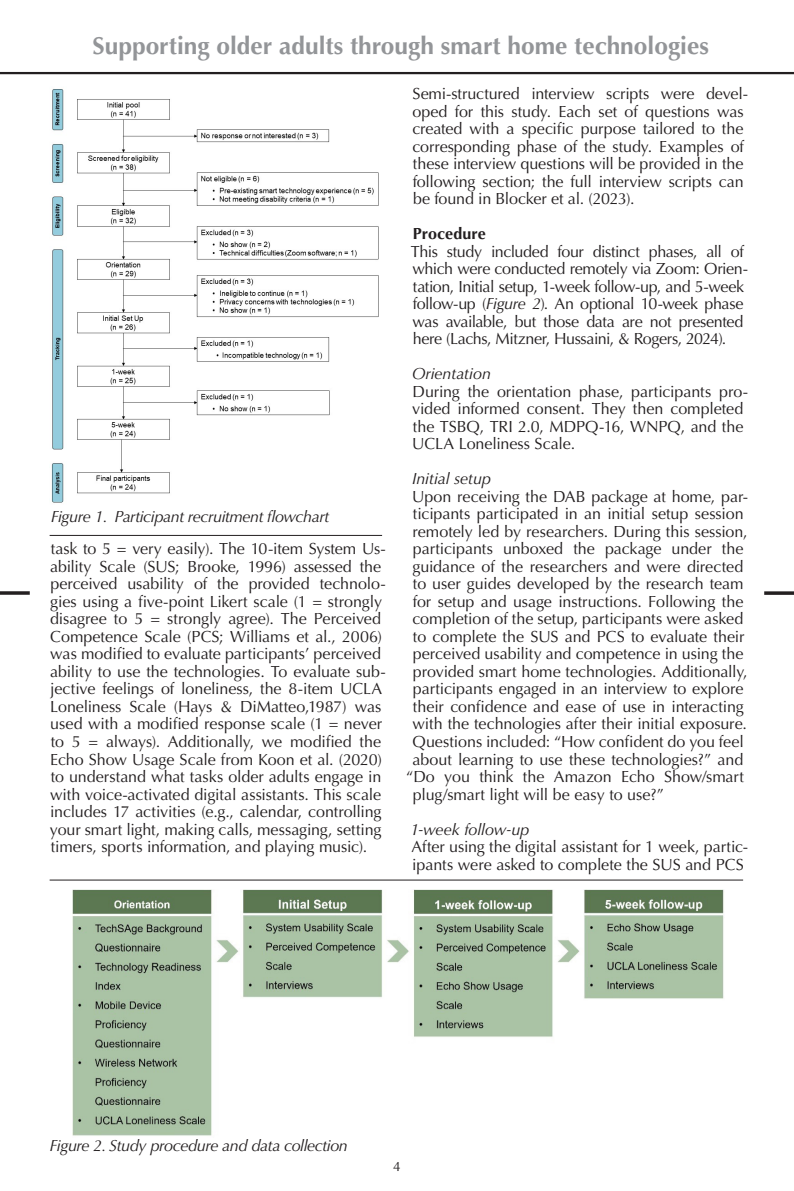
<style>
.page{position:relative;width:794px;height:1191px;background:#fff}
.page>*{position:absolute;margin:0;border:0;box-sizing:border-box;transform-origin:0 0}
.t1{font:700 24.5px "Optima LT Std";color:#939598}
.Body_text{font:16.1px/17.5px "Optima LT Std";letter-spacing:-.01em;color:#231f20}
.Heading_3{font:italic 16.1px "Optima LT Std";letter-spacing:-.025em;color:#231f20}
.Heading_3-2{font:italic 16.1px "Optima LT Std";letter-spacing:-.005em;color:#231f20}
.Heading_3-3{font:italic 16.1px "Optima LT Std";color:#231f20}
.Heading_2{font:700 16.1px "Optima LT Std";letter-spacing:.005em;color:#231f20}
.t2{font:13.47px "Optima LT Std";color:#231f20}
.t3{font:italic 7.17px "Optima";letter-spacing:-.005em;color:#000}
.s1{font-style:italic}
</style>
<div class="page">
<hr style="left:0;top:72px;width:794px;height:2px;background:#231f20">
<svg style="left:0;top:591px;width:30px;height:4px"></svg>
<svg style="left:764px;top:591px;width:30px;height:4px"></svg>
<img style="left:51px;top:89px;width:328px;height:414px">
<img style="left:72px;top:890px;width:652px;height:246px">
<hr style="left:50px;top:879px;width:693px;height:1px;background:#231f20">
<hr style="left:50px;top:535px;width:332px;height:1px;background:#231f20">
<h1 class="t1" style="left:93px;top:31px;width:618px">Supporting older adults through smart home technologies</h1>
<p class="Heading_3" style="left:51px;top:507px;width:280px">Figure 1. Participant recruitment flowchart</p>
<p class="t3" style="left:30px;top:517px;width:130px">Figure 1. Participant recruitment flowchart</p>
<p class="Body_text" style="left:50px;top:540px;width:337px">task to 5 = very easily). The 10-item System Us&shy;ability Scale (SUS; Brooke, 1996) assessed the perceived usability of the provided technolo&shy;gies using a five-point Likert scale (1 = strongly disagree to 5 = strongly agree). The Perceived Competence Scale (PCS; Williams et al., 2006) was modified to evaluate participants’ perceived ability to use the technologies. To evaluate sub&shy;jective feelings of loneliness, the 8-item UCLA Loneliness Scale (Hays &amp; DiMatteo,1987) was used with a modified response scale (1 = never to 5 = always). Additionally, we modified the Echo Show Usage Scale from Koon et al. (2020) to understand what tasks older adults engage in with voice-activated digital assistants. This scale includes 17 activities (e.g., calendar, controlling your smart light, making calls, messaging, setting timers, sports information, and playing music).</p>
<p class="Body_text" style="left:412px;top:85px;width:337px">Semi-structured interview scripts were devel&shy;oped for this study. Each set of questions was created with a specific purpose tailored to the corresponding phase of the study. Examples of these interview questions will be provided in the following section; the full interview scripts can be found in Blocker et al. (2023).</p>
<p class="Heading_2" style="left:413px;top:224px;width:75px">Procedure</p>
<p class="Body_text" style="left:411px;top:243px;width:339px">This study included four distinct phases, all of which were conducted remotely via Zoom: Orien&shy;tation, Initial setup, 1-week follow-up, and 5-week follow-up (<span class="s1">Figure 2</span>). An optional 10-week phase was available, but those data are not presented here (Lachs, Mitzner, Hussaini, &amp; Rogers, 2024).</p>
<p class="Heading_3-3" style="left:412px;top:364px;width:80px">Orientation</p>
<p class="Body_text" style="left:412px;top:383px;width:337px">During the orientation phase, participants pro&shy;vided informed consent. They then completed the TSBQ, TRI 2.0, MDPQ-16, WNPQ, and the UCLA Loneliness Scale.</p>
<p class="Heading_3-2" style="left:412px;top:469px;width:80px">Initial setup</p>
<p class="Body_text" style="left:412px;top:488px;width:337px">Upon receiving the DAB package at home, par-</p>
<p class="Body_text" style="left:413px;top:505px;width:332px">ticipants participated in an initial setup session</p>
<p class="Body_text" style="left:412px;top:523px;width:337px">remotely led by researchers. During this session,</p>
<p class="Body_text" style="left:413px;top:540px;width:332px">participants unboxed the package under the</p>
<p class="Body_text" style="left:412px;top:558px;width:332px">guidance of the researchers and were directed</p>
<p class="Body_text" style="left:413px;top:575px;width:332px">to user guides developed by the research team</p>
<p class="Body_text" style="left:413px;top:593px;width:332px">for setup and usage instructions. Following the</p>
<p class="Body_text" style="left:412px;top:610px;width:332px">completion of the setup, participants were asked</p>
<p class="Body_text" style="left:413px;top:628px;width:333px">to complete the SUS and PCS to evaluate their</p>
<p class="Body_text" style="left:413px;top:645px;width:332px">perceived usability and competence in using the</p>
<p class="Body_text" style="left:413px;top:663px;width:336px">provided smart home technologies. Additionally,</p>
<p class="Body_text" style="left:413px;top:680px;width:332px">participants engaged in an interview to explore</p>
<p class="Body_text" style="left:413px;top:698px;width:332px">their confidence and ease of use in interacting</p>
<p class="Body_text" style="left:412px;top:715px;width:336px">with the technologies after their initial exposure.</p>
<p class="Body_text" style="left:412px;top:733px;width:333px">Questions included: “How confident do you feel</p>
<p class="Body_text" style="left:412px;top:750px;width:332px">about learning to use these technologies?” and</p>
<p class="Body_text" style="left:406px;top:768px;width:339px">“Do you think the Amazon Echo Show/smart</p>
<p class="Body_text" style="left:413px;top:785px;width:252px">plug/smart light will be easy to use?”</p>
<p class="Heading_3" style="left:410px;top:819px;width:121px">1-week follow-up</p>
<p class="Body_text" style="left:411px;top:838px;width:338px">After using the digital assistant for 1 week, partic&shy;ipants were asked to complete the SUS and PCS</p>
<p class="Heading_3" style="left:50px;top:1136px;width:300px">Figure 2. Study procedure and data collection</p>
<p class="t2" style="left:393px;top:1158px;width:9px">4</p>
</div>
